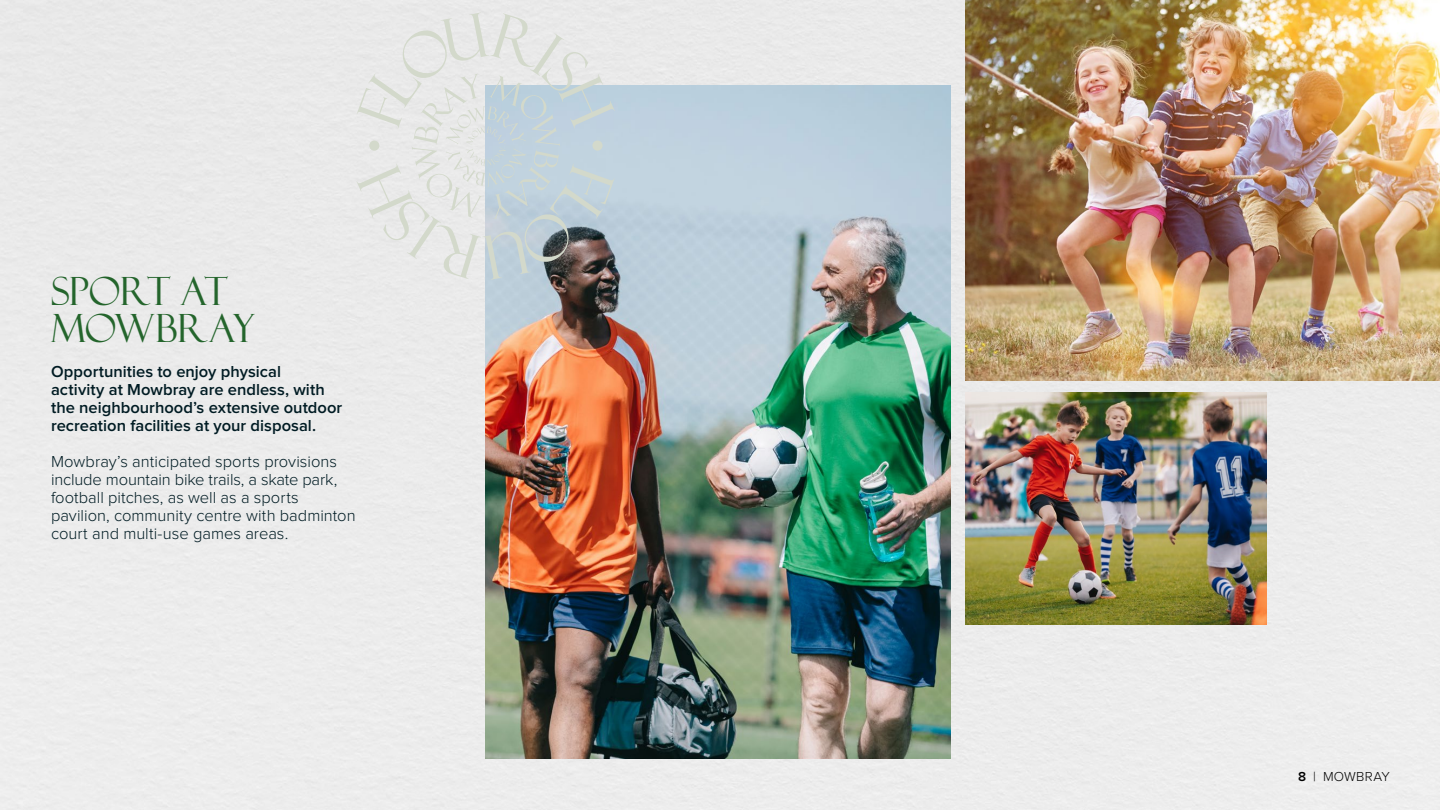
<style>
.page{position:relative;width:1440px;height:810px;background:#ececec}
.page>*{position:absolute;margin:0;border:0;box-sizing:border-box;transform-origin:0 0}
.t1{font:39px/37.5px "Felix Titling MT Std";letter-spacing:-.02em;color:#24652c}
.t2{font:300 16.5px/18px "Proxima Nova";color:#001b23}
.t3{font:600 16.5px/18px "Proxima Nova";color:#001b23}
.t4{font:300 13.5px "Proxima Nova";letter-spacing:.02em;color:#000}
.s1{font-weight:600}
</style>
<div class="page">
<img style="left:965px;top:392px;width:301px;height:232px">
<img style="left:965px;top:0;width:475px;height:380px">
<img style="left:486px;top:85px;width:465px;height:674px">
<svg style="left:357px;top:13px;width:258px;height:267px;background:#d3d9da"></svg>
<h1 class="t1" style="left:51px;top:273px;width:206px">SPORT AT<br>MOWBRAY</h1>
<p class="t3" style="left:51px;top:363px;width:293px">Opportunities to enjoy physical<br>activity at Mowbray are endless, with the neighbourhood’s extensive outdoor recreation facilities at your disposal.</p>
<p class="t2" style="left:51px;top:453px;width:306px">Mowbray’s anticipated sports provisions include mountain bike trails, a skate park, football pitches, as well as a sports pavilion, community centre with badminton court and multi-use games areas.</p>
<p class="t4" style="left:1298px;top:771px;width:93px"><span class="s1">8</span> | MOWBRAY</p>
</div>
